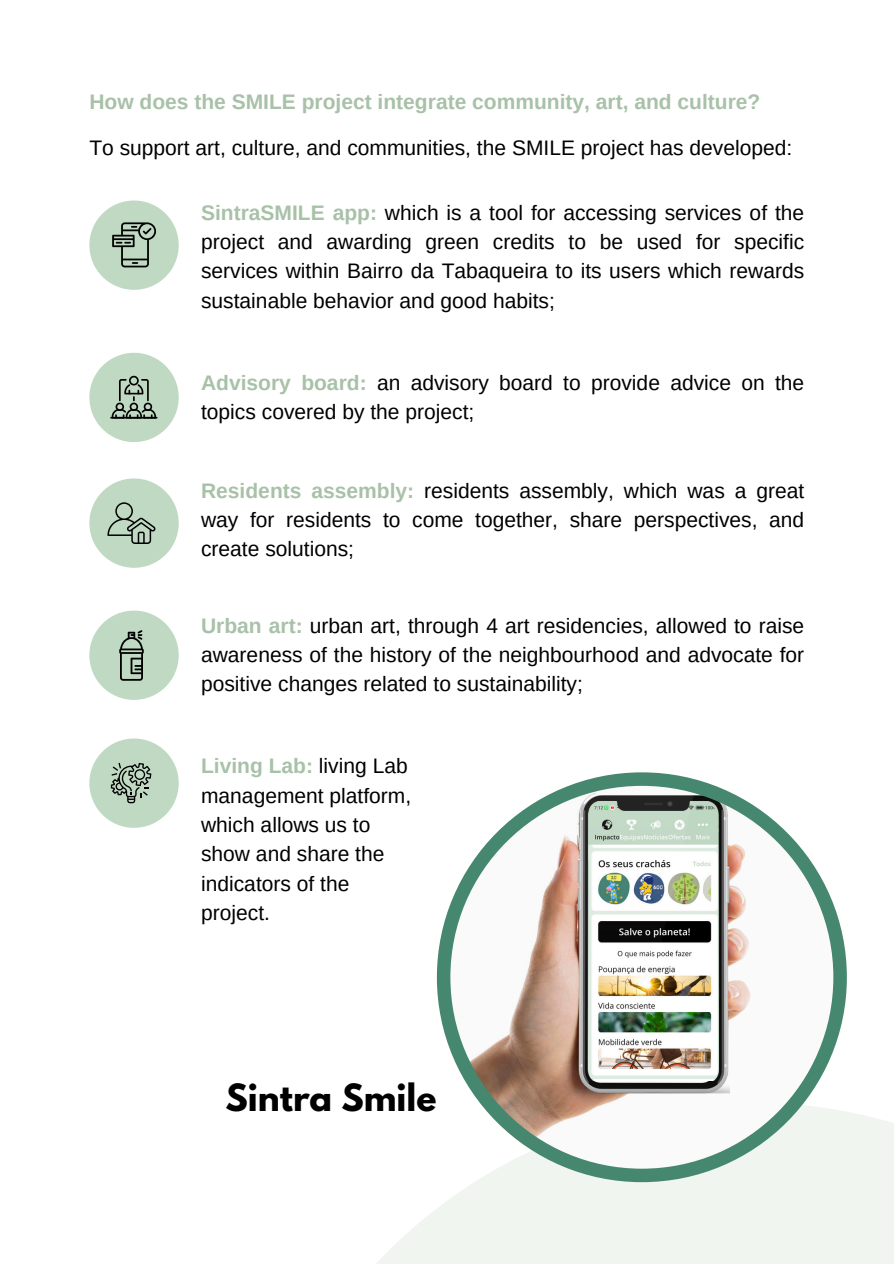
<style>
.page{position:relative;width:894px;height:1264px;background:#fff}
.page>*{position:absolute;margin:0;border:0;box-sizing:border-box;transform-origin:0 0}
.t1{font:700 33.3px "League Spartan";color:#000}
.t2{font:21px/29.2px "Arimo";color:#000;text-align:justify}
.t3{font:700 21px "Arimo";color:#a8c1a8}
.s1{font-weight:700;color:#a8c1a8}
</style>
<div class="page">
<div style="left:89px;top:200px;width:90px;height:90px;background:#c0d9c2;border-radius:50%"></div>
<div style="left:89px;top:353px;width:90px;height:89px;background:#c0d9c2;border-radius:50%"></div>
<div style="left:89px;top:478px;width:90px;height:90px;background:#c0d9c2;border-radius:50%"></div>
<div style="left:89px;top:610px;width:90px;height:90px;background:#c0d9c2;border-radius:50%"></div>
<div style="left:89px;top:738px;width:90px;height:89px;background:#c0d9c2;border-radius:50%"></div>
<div style="left:237px;top:1102px;width:656px;height:161px;background:linear-gradient(to right,#fefefe,#ebf2eb)"></div>
<svg style="left:437px;top:772px;width:409px;height:409px"></svg>
<svg style="left:112px;top:222px;width:44px;height:45px"></svg>
<svg style="left:107px;top:502px;width:49px;height:42px"></svg>
<svg style="left:119px;top:630px;width:25px;height:50px"></svg>
<svg style="left:112px;top:376px;width:44px;height:41px"></svg>
<hr style="left:110px;top:417px;width:47px;height:1px;background:#000">
<svg style="left:111px;top:762px;width:40px;height:41px"></svg>
<p class="t3" style="left:89px;top:90px;width:672px">How does the SMILE project integrate community, art, and culture?</p>
<p class="t2" style="left:89px;top:133px;width:704px">To support art, culture, and communities, the SMILE project has developed:</p>
<p class="t2" style="left:201px;top:198px;width:604px"><span class="s1">SintraSMILE app:</span> which is a tool for accessing services of the project and awarding green credits to be used for specific services within Bairro da Tabaqueira to its users which rewards sustainable behavior and good habits;</p>
<p class="t2" style="left:201px;top:367px;width:604px"><span class="s1">Advisory board:</span> an advisory board to provide advice on the topics covered by the project;</p>
<p class="t2" style="left:201px;top:476px;width:604px"><span class="s1">Residents assembly:</span> residents assembly, which was a great way for residents to come together, share perspectives, and create solutions;</p>
<p class="t2" style="left:201px;top:611px;width:604px"><span class="s1">Urban art:</span> urban art, through 4 art residencies, allowed to raise awareness of the history of the neighbourhood and advocate for positive changes related to sustainability;</p>
<p class="t2" style="left:201px;top:751px;width:211px;text-align:left"><span class="s1">Living Lab:</span> living Lab management platform, which allows us to show and share the indicators of the project.</p>
<p class="t1" style="left:225px;top:1081px;width:212px">Sintra Smile</p>
</div>
